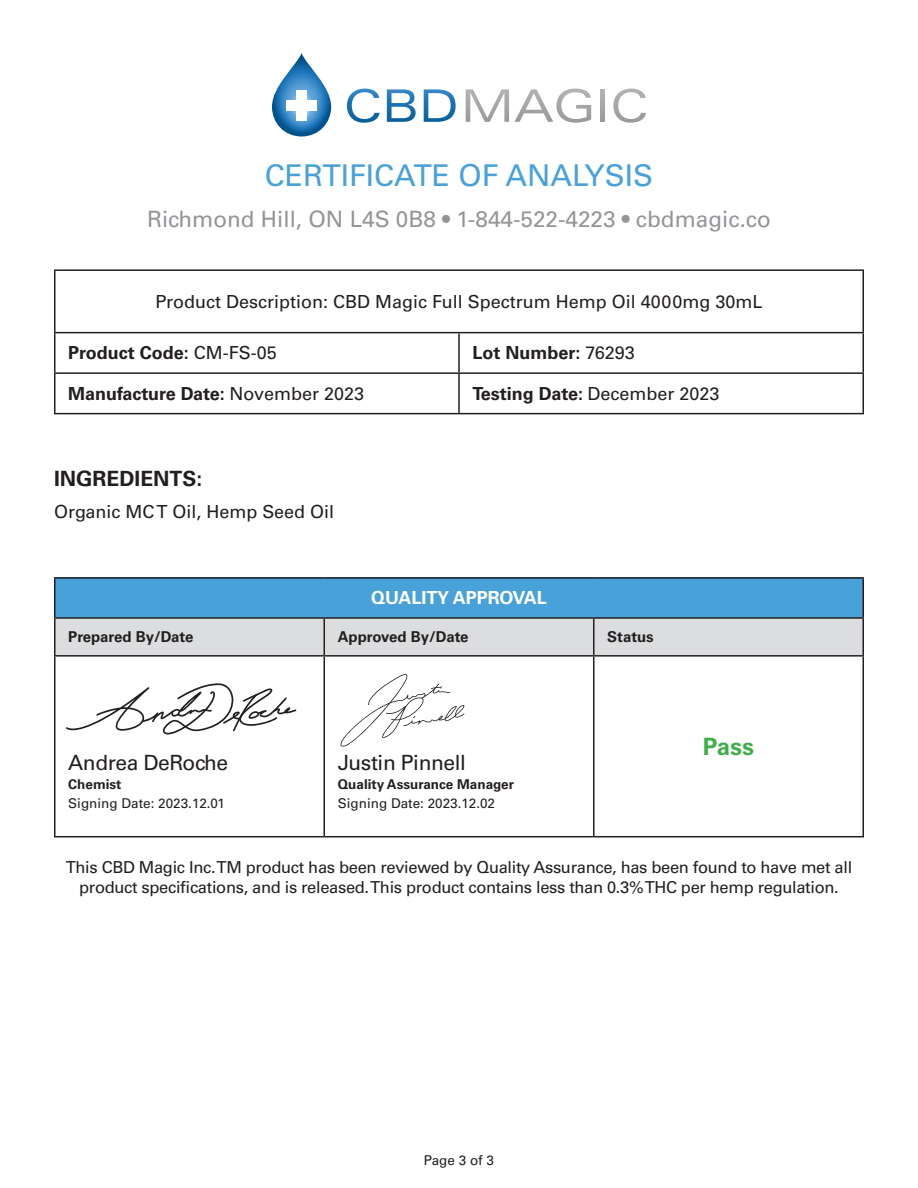
<style>
.page{position:relative;width:918px;height:1188px;background:#fff}
.page>*{position:absolute;margin:0;border:0;box-sizing:border-box;transform-origin:0 0}
.t1{font:30px "Univers LT Std";color:#48a1d8}
.t2{font:700 24px "Univers LT Std";color:#40ae49}
.t3{font:22.5px "Univers LT Std";color:#939598}
.t4{font:21px "Univers LT Std";letter-spacing:-.02em;color:#231f20}
.t5{font:700 21px "Univers LT Std";color:#231f20}
.Paragraph_Style_3{font:700 18px "Univers LT Std";color:#231f20}
.t6{font:18px "Univers LT Std";color:#231f20}
.Paragraph_Style_1{font:700 18px "Univers LT Std";color:#fff}
.t7{font:16.5px/19.8px "Univers LT Std";letter-spacing:-.02em;color:#231f20;text-align:center}
.t8{font:700 15px "Univers LT Std";color:#231f20}
.t9{font:13.5px "Univers LT Std";color:#231f20}
.t10{font:700 13.5px "Univers LT Std";color:#231f20}
.s1{font-weight:400}
</style>
<div class="page">
<div style="left:55px;top:578px;width:808px;height:40px;background:#48a1d8"></div>
<div style="left:56px;top:619px;width:806px;height:36px;background:#dcdddf"></div>
<hr style="left:54px;top:577px;width:270px;height:2px;background:#231f20">
<hr style="left:54px;top:579px;width:2px;height:38px;background:#231f20">
<hr style="left:324px;top:577px;width:270px;height:2px;background:#231f20">
<hr style="left:594px;top:577px;width:270px;height:2px;background:#231f20">
<hr style="left:862px;top:579px;width:2px;height:38px;background:#231f20">
<hr style="left:54px;top:617px;width:270px;height:2px;background:#231f20">
<hr style="left:54px;top:619px;width:2px;height:36px;background:#231f20">
<hr style="left:324px;top:617px;width:270px;height:2px;background:#231f20">
<hr style="left:324px;top:619px;width:1px;height:36px;background:#231f20">
<hr style="left:594px;top:617px;width:270px;height:2px;background:#231f20">
<hr style="left:593px;top:619px;width:1px;height:36px;background:#231f20">
<hr style="left:862px;top:619px;width:2px;height:36px;background:#231f20">
<hr style="left:54px;top:655px;width:270px;height:2px;background:#231f20">
<hr style="left:54px;top:657px;width:2px;height:179px;background:#231f20">
<hr style="left:324px;top:655px;width:270px;height:2px;background:#231f20">
<hr style="left:324px;top:657px;width:1px;height:179px;background:#231f20">
<hr style="left:594px;top:655px;width:270px;height:2px;background:#231f20">
<hr style="left:593px;top:657px;width:1px;height:179px;background:#231f20">
<hr style="left:862px;top:657px;width:2px;height:179px;background:#231f20">
<hr style="left:54px;top:836px;width:270px;height:1px;background:#231f20">
<hr style="left:324px;top:836px;width:270px;height:1px;background:#231f20">
<hr style="left:594px;top:836px;width:270px;height:1px;background:#231f20">
<svg style="left:66px;top:683px;width:230px;height:52px"></svg>
<svg style="left:340px;top:674px;width:125px;height:73px"></svg>
<svg style="left:272px;top:53px;width:59px;height:83px"></svg>
<svg style="left:347px;top:89px;width:33px;height:34px"></svg>
<svg style="left:387px;top:89px;width:29px;height:33px"></svg>
<svg style="left:424px;top:89px;width:32px;height:33px"></svg>
<svg style="left:466px;top:89px;width:125px;height:34px"></svg>
<div style="left:600px;top:89px;width:5px;height:33px;background:#a6a6a6"></div>
<svg style="left:613px;top:89px;width:33px;height:34px"></svg>
<div style="left:296px;top:90px;width:11px;height:31px;background:#fff"></div>
<div style="left:286px;top:101px;width:31px;height:10px;background:#fff"></div>
<hr style="left:54px;top:269px;width:405px;height:2px;background:#231f20">
<hr style="left:54px;top:271px;width:2px;height:61px;background:#231f20">
<hr style="left:459px;top:269px;width:405px;height:2px;background:#231f20">
<hr style="left:862px;top:271px;width:2px;height:61px;background:#231f20">
<hr style="left:54px;top:332px;width:405px;height:1px;background:#231f20">
<hr style="left:54px;top:333px;width:2px;height:39px;background:#231f20">
<hr style="left:459px;top:332px;width:405px;height:1px;background:#231f20">
<hr style="left:458px;top:333px;width:2px;height:39px;background:#231f20">
<hr style="left:862px;top:333px;width:2px;height:39px;background:#231f20">
<hr style="left:54px;top:372px;width:405px;height:2px;background:#231f20">
<hr style="left:54px;top:374px;width:2px;height:39px;background:#231f20">
<hr style="left:459px;top:372px;width:405px;height:2px;background:#231f20">
<hr style="left:458px;top:374px;width:2px;height:39px;background:#231f20">
<hr style="left:862px;top:374px;width:2px;height:39px;background:#231f20">
<hr style="left:54px;top:413px;width:405px;height:1px;background:#231f20">
<hr style="left:459px;top:413px;width:405px;height:1px;background:#231f20">
<p class="t1" style="left:265px;top:157px;width:390px">CERTIFICATE OF ANALYSIS</p>
<p class="t3" style="left:147px;top:206px;width:625px">Richmond Hill, ON L4S 0B8 • 1-844-522-4223 • cbdmagic.co</p>
<p class="t6" style="left:156px;top:291px;width:608px">Product Description: CBD Magic Full Spectrum Hemp Oil 4000mg 30mL</p>
<p class="Paragraph_Style_3" style="left:68px;top:343px;width:210px">Product Code: <span class="s1">CM-FS-05</span></p>
<p class="Paragraph_Style_3" style="left:472px;top:343px;width:164px">Lot Number: <span class="s1">76293</span></p>
<p class="Paragraph_Style_3" style="left:68px;top:383px;width:298px">Manufacture Date: <span class="s1">November 2023</span></p>
<p class="Paragraph_Style_3" style="left:472px;top:383px;width:249px">Testing Date: <span class="s1">December 2023</span></p>
<p class="t5" style="left:54px;top:466px;width:150px">INGREDIENTS:</p>
<p class="t6" style="left:54px;top:501px;width:282px">Organic MC T Oil, Hemp Seed Oil</p>
<p class="Paragraph_Style_1" style="left:371px;top:588px;width:177px">QUALITY APPROVAL</p>
<p class="t8" style="left:68px;top:628px;width:127px">Prepared By/Date</p>
<p class="t8" style="left:338px;top:628px;width:132px">Approved By/Date</p>
<p class="t8" style="left:607px;top:628px;width:48px">Status</p>
<p class="t4" style="left:68px;top:750px;width:161px">Andrea DeRoche</p>
<p class="t10" style="left:68px;top:776px;width:55px">Chemist</p>
<p class="t9" style="left:68px;top:795px;width:158px">Signing Date: 2023.12.01</p>
<p class="t4" style="left:338px;top:750px;width:130px">Justin Pinnell</p>
<p class="t10" style="left:338px;top:776px;width:178px">Quality Assurance Manager</p>
<p class="t9" style="left:338px;top:795px;width:159px">Signing Date: 2023.12.02</p>
<p class="t2" style="left:703px;top:732px;width:53px">Pass</p>
<p class="t7" style="left:66px;top:858px;width:788px">This CBD Magic Inc. TM product has been reviewed by Quality Assurance, has been found to have met all product specifications, and is released. This product contains less than 0.3% THC per hemp regulation.</p>
<p class="t9" style="left:424px;top:1153px;width:72px">Page 3 of 3</p>
</div>
